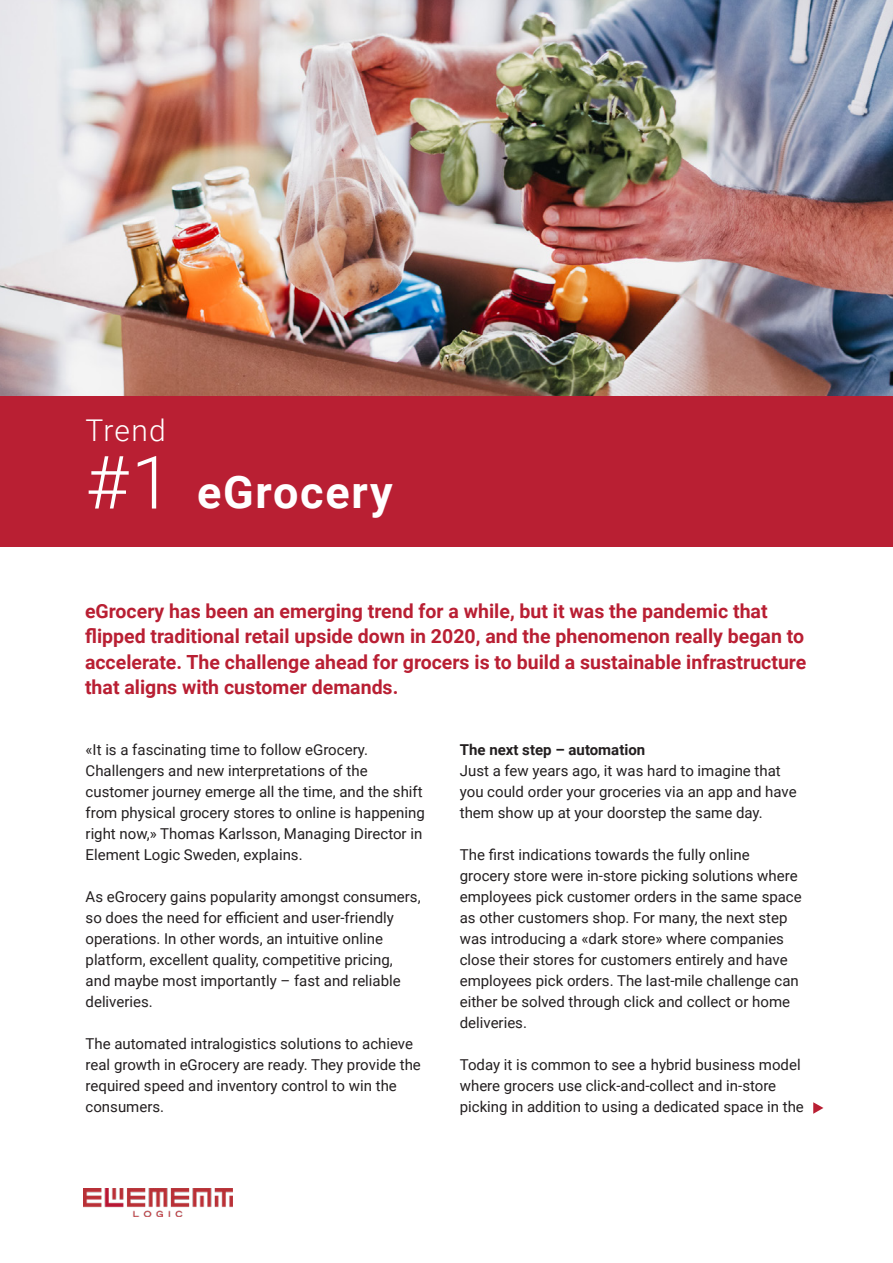
<style>
.page{position:relative;width:893px;height:1263px;background:#fff}
.page>*{position:absolute;margin:0;border:0;box-sizing:border-box;transform-origin:0 0}
.t1{font:300 73.5px "Roboto";color:#fff}
.t2{font:700 45px "Roboto";letter-spacing:.04em;color:#fff}
.t3{font:300 30px "Roboto";letter-spacing:.035em;color:#fff}
.t4{font:700 19.5px/25.5px "Roboto";color:#b91f33}
.t5{font:15px/21px "Roboto";color:#231f20}
.t6{font:700 15px "Roboto";color:#231f20}
</style>
<div class="page">
<div style="left:0;top:395px;width:893px;height:152px;background:#b91f33"></div>
<img style="left:0;top:0;width:893px;height:395px">
<img style="left:83px;top:1188px;width:150px;height:29px">
<svg style="left:813px;top:1102px;width:10px;height:12px"></svg>
<p class="t3" style="left:86px;top:409px;width:82px">Trend</p>
<p class="t1" style="left:86px;top:431px;width:88px">#1</p>
<p class="t2" style="left:197px;top:460px;width:197px">eGrocery</p>
<p class="t4" style="left:85px;top:597px;width:723px">eGrocery has been an emerging trend for a while, but it was the pandemic that flipped traditional retail upside down in 2020, and the phenomenon really began to accelerate. The challenge ahead for grocers is to build a sustainable infrastructure that aligns with customer demands.</p>
<p class="t5" style="left:86px;top:739px;width:341px">«It is a fascinating time to follow eGrocery.<br>Challengers and new interpretations of the customer journey emerge all the time, and the shift from physical grocery stores to online is happening right now,» Thomas Karlsson, Managing Director in Element Logic Sweden, explains.</p>
<p class="t5" style="left:86px;top:886px;width:336px">As eGrocery gains popularity amongst consumers, so does the need for efficient and user-friendly operations. In other words, an intuitive online platform, excellent quality, competitive pricing, and maybe most importantly – fast and reliable deliveries.</p>
<p class="t5" style="left:86px;top:1033px;width:337px">The automated intralogistics solutions to achieve real growth in eGrocery are ready. They provide the required speed and inventory control to win the consumers.</p>
<p class="t6" style="left:460px;top:740px;width:187px">The next step – automation</p>
<p class="t5" style="left:460px;top:760px;width:338px">Just a few years ago, it was hard to imagine that you could order your groceries via an app and have them show up at your doorstep the same day.</p>
<p class="t5" style="left:460px;top:844px;width:343px">The first indications towards the fully online grocery store were in-store picking solutions where employees pick customer orders in the same space as other customers shop. For many, the next step was introducing a «dark store» where companies close their stores for customers entirely and have employees pick orders. The last-mile challenge can either be solved through click and collect or home deliveries.</p>
<p class="t5" style="left:460px;top:1054px;width:346px">Today it is common to see a hybrid business model where grocers use click-and-collect and in-store picking in addition to using a dedicated space in the</p>
</div>
